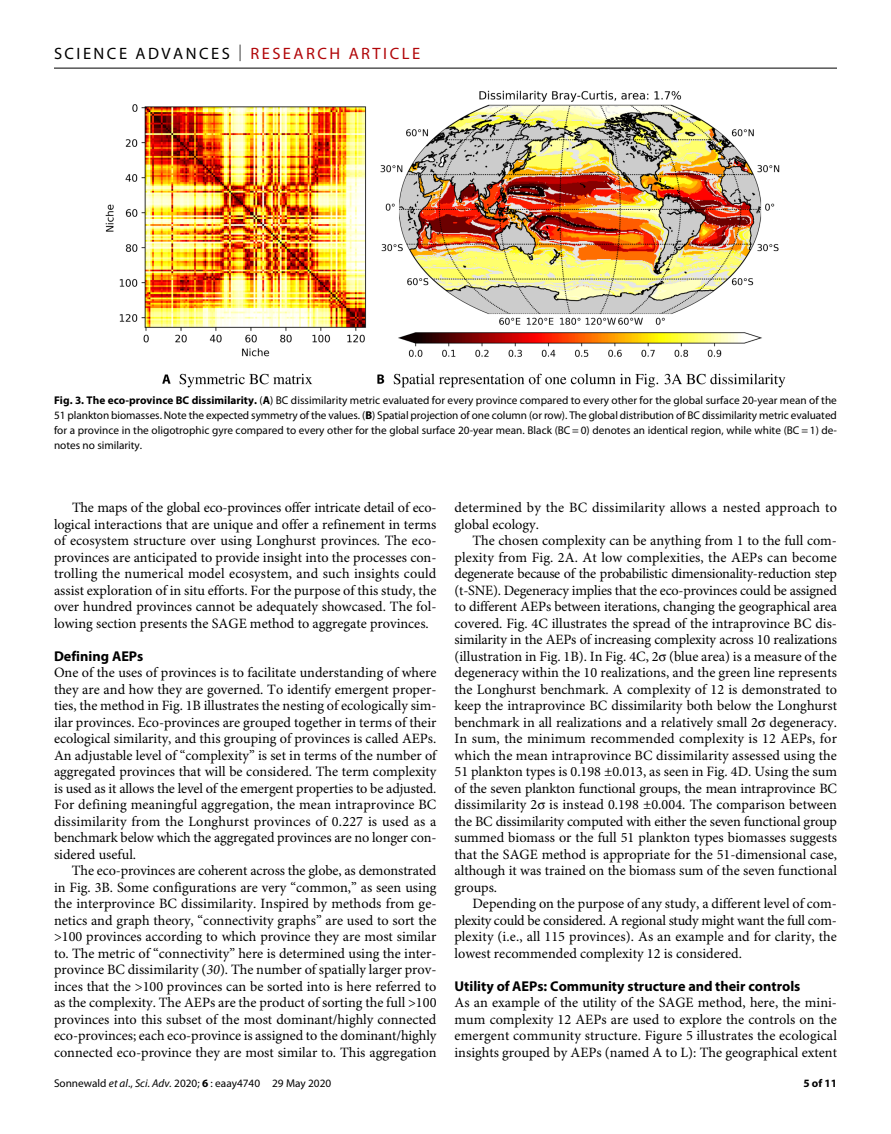
<style>
.page{position:relative;width:891px;height:1134px;background:#fff}
.page>*{position:absolute;margin:0;border:0;box-sizing:border-box;transform-origin:0 0}
.t1{font:16.5px "Myriad Pro";letter-spacing:.15em;color:#000}
.t2{font:14.25px/16.5px "Minion Pro";color:#000;text-align:justify}
.t3{font:700 14.25px "Myriad Pro";color:#000}
.t4{font:11.25px/15px "Myriad Pro";color:#000;text-align:justify}
.t5{font:700 11.25px "Myriad Pro";color:#000}
.s1{font-weight:300}
.s2{color:#b10508}
.s3{font-weight:700}
.s4{font-style:italic}
</style>
<div class="page">
<hr style="left:54px;top:68px;width:783px;height:1px;background:#000">
<img style="left:105px;top:90px;width:681px;height:298px">
<p class="t1" style="left:54px;top:40px;width:368px">SCIENCE ADVANCES <span class="s1">|</span> <span class="s2">RESEARCH ARTICLE</span></p>
<p class="t4" style="left:54px;top:393px;width:785px"><span class="s3">Fig. 3. The eco-province BC dissimilarity.</span> (<span class="s3">A</span>) BC dissimilarity metric evaluated for every province compared to every other for the global surface 20-year mean of the 51 plankton biomasses. Note the expected symmetry of the values. (<span class="s3">B</span>) Spatial projection of one column (or row). The global distribution of BC dissimilarity metric evaluated for a province in the oligotrophic gyre compared to every other for the global surface 20-year mean. Black (BC = 0) denotes an identical region, while white (BC = 1) de&shy;notes no similarity.</p>
<p class="t2" style="left:54px;top:501px;width:384px;text-indent:18px">The maps of the global eco-provinces offer intricate detail of eco&shy;logical interactions that are unique and offer a refinement in terms of ecosystem structure over using Longhurst provinces. The eco&shy;provinces are anticipated to provide insight into the processes con&shy;trolling the numerical model ecosystem, and such insights could assist exploration of in situ efforts. For the purpose of this study, the over hundred provinces cannot be adequately showcased. The fol&shy;lowing section presents the SAGE method to aggregate provinces.</p>
<p class="t3" style="left:54px;top:644px;width:91px">Defining AEPs</p>
<p class="t2" style="left:54px;top:666px;width:384px">One of the uses of provinces is to facilitate understanding of where they are and how they are governed. To identify emergent proper&shy;ties, the method in Fig. 1B illustrates the nesting of ecologically sim&shy;ilar provinces. Eco-provinces are grouped together in terms of their ecological similarity, and this grouping of provinces is called AEPs.<br>An adjustable level of “complexity” is set in terms of the number of aggregated provinces that will be considered. The term complexity is used as it allows the level of the emergent properties to be adjusted.<br>For defining meaningful aggregation, the mean intraprovince BC dissimilarity from the Longhurst provinces of 0.227 is used as a benchmark below which the aggregated provinces are no longer con&shy;sidered useful.</p>
<p class="t2" style="left:54px;top:864px;width:384px;text-indent:18px">The eco-provinces are coherent across the globe, as demonstrated in Fig. 3B. Some configurations are very “common,” as seen using the interprovince BC dissimilarity. Inspired by methods from ge&shy;netics and graph theory, “connectivity graphs” are used to sort the &gt;100 provinces according to which province they are most similar to. The metric of “connectivity” here is determined using the inter&shy;province BC dissimilarity (<span class="s4">30</span>). The number of spatially larger prov&shy;inces that the &gt;100 provinces can be sorted into is here referred to as the complexity. The AEPs are the product of sorting the full &gt;100 provinces into this subset of the most dominant/highly connected eco-provinces; each eco-province is assigned to the dominant/highly connected eco-province they are most similar to. This aggregation</p>
<p class="t4" style="left:54px;top:1076px;width:279px">Sonnewald <span class="s4">et al</span>., <span class="s4">Sci. Adv.</span> 2020; <span class="s3">6</span> : eaay4740 29 May 2020</p>
<p class="t2" style="left:454px;top:501px;width:384px">determined by the BC dissimilarity allows a nested approach to global ecology.</p>
<p class="t2" style="left:454px;top:534px;width:384px;text-indent:18px">The chosen complexity can be anything from 1 to the full com&shy;plexity from Fig. 2A. At low complexities, the AEPs can become degenerate because of the probabilistic dimensionality-reduction step (t-SNE). Degeneracy implies that the eco-provinces could be assigned to different AEPs between iterations, changing the geographical area covered. Fig. 4C illustrates the spread of the intraprovince BC dis&shy;similarity in the AEPs of increasing complexity across 10 realizations (illustration in Fig. 1B). In Fig. 4C, 2▲ (blue area) is a measure of the degeneracy within the 10 realizations, and the green line represents the Longhurst benchmark. A complexity of 12 is demonstrated to keep the intraprovince BC dissimilarity both below the Longhurst benchmark in all realizations and a relatively small 2▲ degeneracy.<br>In sum, the minimum recommended complexity is 12 AEPs, for which the mean intraprovince BC dissimilarity assessed using the 51 plankton types is 0.198 ±0.013, as seen in Fig. 4D. Using the sum of the seven plankton functional groups, the mean intraprovince BC dissimilarity 2▲ is instead 0.198 ±0.004. The comparison between the BC dissimilarity computed with either the seven functional group summed biomass or the full 51 plankton types biomasses suggests that the SAGE method is appropriate for the 51-dimensional case, although it was trained on the biomass sum of the seven functional groups.</p>
<p class="t2" style="left:454px;top:897px;width:384px;text-indent:18px">Depending on the purpose of any study, a different level of com&shy;plexity could be considered. A regional study might want the full com&shy;plexity (i.e., all 115 provinces). As an example and for clarity, the lowest recommended complexity 12 is considered.</p>
<p class="t3" style="left:454px;top:974px;width:347px">Utility of AEPs: Community structure and their controls</p>
<p class="t2" style="left:454px;top:996px;width:384px">As an example of the utility of the SAGE method, here, the mini&shy;mum complexity 12 AEPs are used to explore the controls on the emergent community structure. Figure 5 illustrates the ecological insights grouped by AEPs (named A to L): The geographical extent</p>
<p class="t5" style="left:803px;top:1074px;width:35px">5 of 11</p>
</div>
